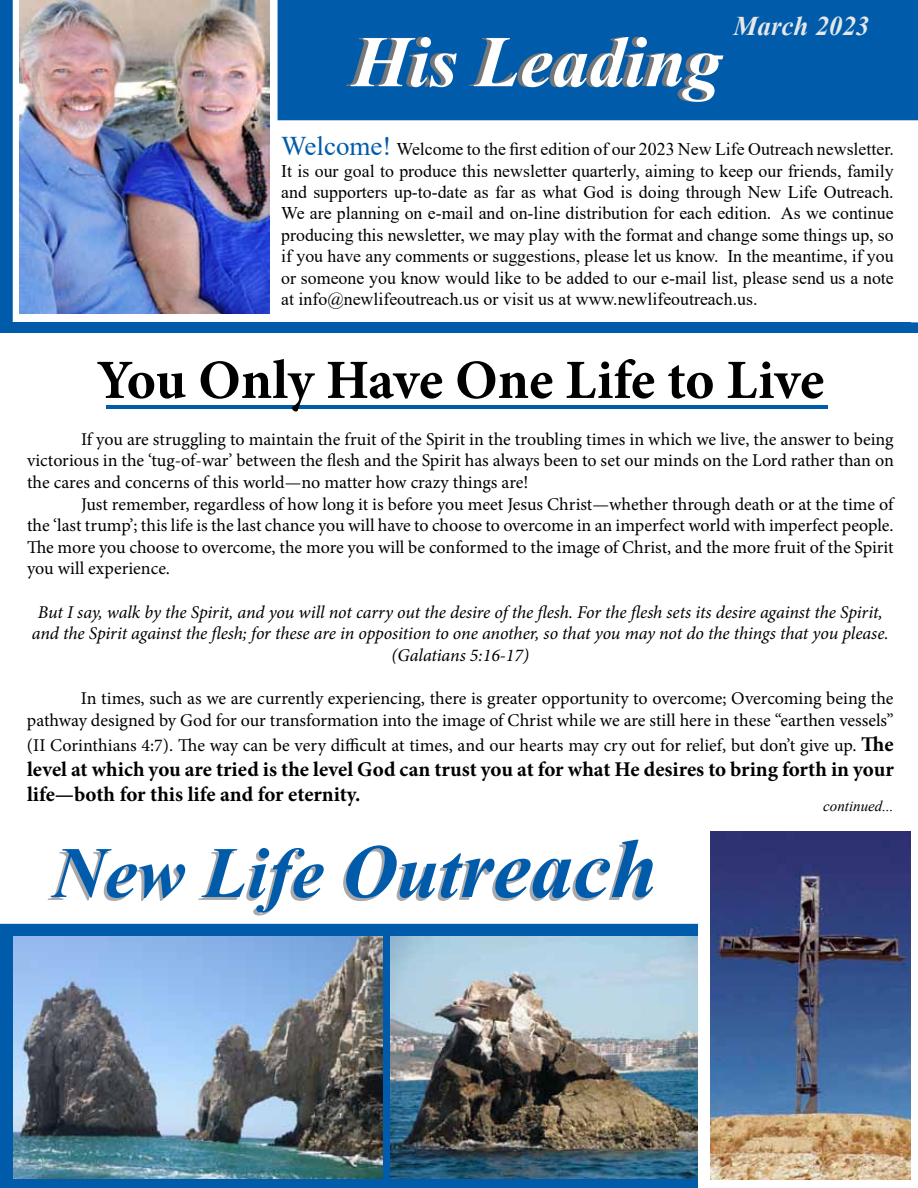
<style>
.page{position:relative;width:918px;height:1188px;background:#fff}
.page>*{position:absolute;margin:0;border:0;box-sizing:border-box;transform-origin:0 0}
.t1{font:italic 700 72.6px "Times New Roman";color:#fff}
.t2{font:italic 700 72.3px "Times New Roman";color:#005baa}
.t3{font:700 55.5px "Minion Pro";color:#000}
.t4{font:italic 700 27px "Times New Roman";color:#e6e7e8}
.t5{font:700 21px/25.2px "Minion Pro";color:#000}
.t6{font:18px/21.6px "Minion Pro";color:#000;text-align:justify}
.t7{font:italic 18px/21.6px "Minion Pro";letter-spacing:-.01em;color:#000;text-align:center}
.t8{font:17.85px/21.5px "Times New Roman";color:#000;text-align:justify}
.t9{font:italic 15px "Times New Roman";color:#000}
.s1{font-size:27px;color:#005baa}
.s2{font-weight:700;font-size:21px}
.s3{font-size:76.05px;color:#a7a9ac}
.s4{font-size:84.6px;color:#a7a9ac}
</style>
<div class="page">
<img style="left:20px;top:0;width:249px;height:313px">
<div style="left:0;top:924px;width:698px;height:264px;background:#005baa"></div>
<div style="left:278px;top:1px;width:639px;height:119px;background:#005baa"></div>
<div style="left:278px;top:0;width:640px;height:120px;border:2px solid #005baa"></div>
<img style="left:14px;top:937px;width:369px;height:242px">
<img style="left:391px;top:936px;width:307px;height:243px">
<img style="left:710px;top:832px;width:201px;height:347px">
<div style="left:0;top:322px;width:911px;height:11px;background:#005baa"></div>
<hr style="left:106px;top:405px;width:722px;height:3px;background:#005baa">
<svg style="left:0;top:0;width:13px;height:322px;background:#045eab"></svg>
<h1 class="t1" style="left:353px;top:11px;width:371px">His Leading</h1>
<h3 class="t4" style="left:734px;top:7px;width:137px">March 2023</h3>
<p class="t8" style="left:281px;top:138px;width:614px"><span class="s1">Welcome!</span> Welcome to the first edition of our 2023 New Life Outreach newsletter.<br>It is our goal to produce this newsletter quarterly, aiming to keep our friends, family and supporters up-to-date as far as what God is doing through New Life Outreach.<br>We are planning on e-mail and on-line distribution for each edition. As we continue producing this newsletter, we may play with the format and change some things up, so if you have any comments or suggestions, please let us know. In the meantime, if you or someone you know would like to be added to our e-mail list, please send us a note at info@newlifeoutreach.us or visit us at www.newlifeoutreach.us.</p>
<h3 class="t3" style="left:96px;top:341px;width:729px">You Only Have One Life to Live</h3>
<p class="t6" style="left:27px;top:428px;width:868px;text-indent:54px">If you are struggling to maintain the fruit of the Spirit in the troubling times in which we live, the answer to being victorious in the ‘tug-of-war’ between the flesh and the Spirit has always been to set our minds on the Lord rather than on the cares and concerns of this world—no matter how crazy things are!</p>
<p class="t6" style="left:27px;top:493px;width:868px;text-indent:54px">Just remember, regardless of how long it is before you meet Jesus Christ—whether through death or at the time of the ‘last trump’; this life is the last chance you will have to choose to overcome in an imperfect world with imperfect people.<br>The more you choose to overcome, the more you will be conformed to the image of Christ, and the more fruit of the Spirit you will experience.</p>
<p class="t7" style="left:32px;top:601px;width:859px">But I say, walk by the Spirit, and you will not carry out the desire of the flesh. For the flesh sets its desire against the Spirit, and the Spirit against the flesh; for these are in opposition to one another, so that you may not do the things that you please. (Galatians 5:16-17)</p>
<p class="t6" style="left:27px;top:688px;width:868px;text-align:right">In times, such as we are currently experiencing, there is greater opportunity to overcome; Overcoming being the pathway designed by God for our transformation into the image of Christ while we are still here in these “earthen vessels”</p>
<p class="t6" style="left:27px;top:734px;width:868px">(II Corinthians 4:7). The way can be very difficult at times, and our hearts may cry out for relief, but don’t give up. <span class="s2">The</span></p>
<p class="t5" style="left:27px;top:756px;width:868px">level at which you are tried is the level God can trust you at for what He desires to bring forth in your life—both for this life and for eternity.</p>
<p class="t9" style="left:823px;top:796px;width:72px">continued...</p>
<h2 class="t2" style="left:53px;top:822px;width:603px">New Life <span class="s3">Out</span><span class="s4">reach</span></h2>
</div>
